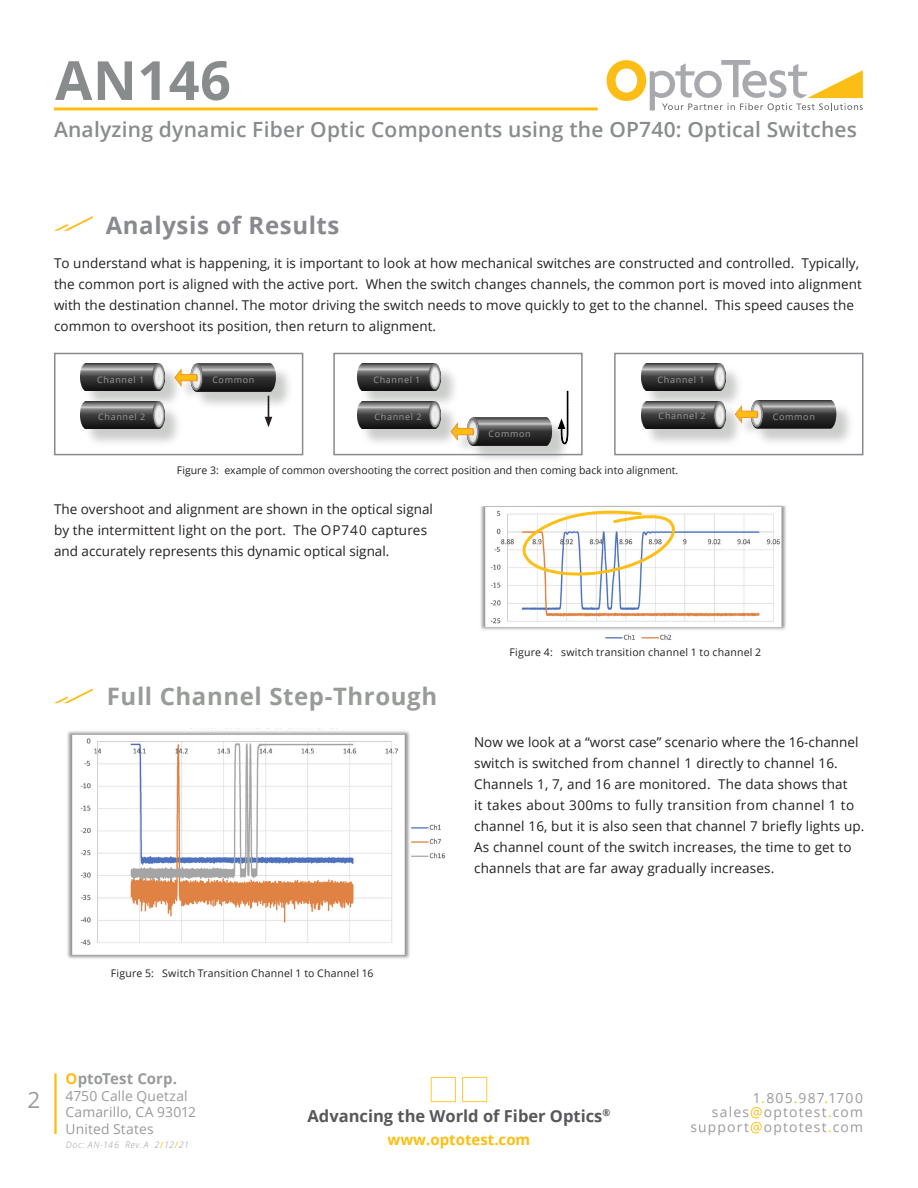
<style>
.page{position:relative;width:918px;height:1188px;background:#fff}
.page>*{position:absolute;margin:0;border:0;box-sizing:border-box;transform-origin:0 0}
.t1{font:700 54px "Open Sans";letter-spacing:.01em;color:#898c8d}
.t2{font:700 24px "Open Sans";letter-spacing:.025em;color:#989c98}
.t3{font:700 24px "Open Sans";letter-spacing:.025em;color:#898a8d}
.t4{font:22.5px "Open Sans";color:#989d97}
.t5{font:600 21px "Open Sans";letter-spacing:.01em;color:#898c8d}
.t6{font:700 16.5px "Open Sans";color:#57585a}
.t7{font:700 15px "Open Sans";color:#fdbe12}
.t8{font:700 15px "Open Sans";letter-spacing:.005em;color:#989c98}
.t9{font:13.8px/14.1px "Open Sans";letter-spacing:.085em;color:#989c98;text-align:right}
.t10{font:13.8px/16.5px "Open Sans";letter-spacing:.01em;color:#989c98}
.Copy{font:13.5px/21px "Open Sans";letter-spacing:.005em;color:#231f20}
.Copy-2{font:10.5px "Open Sans";letter-spacing:.02em;color:#231f20}
.Copy-3{font:10.5px "Open Sans";color:#231f20}
.Copy-4{font:9px "Open Sans";letter-spacing:.075em;color:#989c98}
.t11{font:italic 300 9px "Open Sans";letter-spacing:.08em;color:#989c98}
.s1{color:#fdbe12}
.s2{font-weight:400;font-style:normal;color:#fdbe12}
</style>
<div class="page">
<hr style="left:54px;top:1073px;width:3px;height:61px;background:#fdbe12">
<hr style="left:54px;top:107px;width:544px;height:3px;background:#fdbe12">
<svg style="left:607px;top:60px;width:256px;height:52px"></svg>
<div style="left:431px;top:1077px;width:25px;height:25px;background:#fff;border:1px solid #fc3"></div>
<div style="left:462px;top:1077px;width:25px;height:25px;background:#fff;border:1px solid #fc3"></div>
<img style="left:480px;top:505px;width:306px;height:135px">
<svg style="left:514px;top:506px;width:160px;height:73px"></svg>
<img style="left:67px;top:731px;width:379px;height:228px">
<svg style="left:54px;top:216px;width:39px;height:15px"></svg>
<svg style="left:54px;top:688px;width:39px;height:15px"></svg>
<div style="left:178px;top:366px;width:116px;height:44px;background:#989c98;opacity:.5"></div>
<div style="left:83px;top:366px;width:100px;height:82px;background:#989c98;opacity:.5"></div>
<img style="left:81px;top:363px;width:84px;height:28px">
<img style="left:81px;top:401px;width:84px;height:28px">
<div style="left:54px;top:353px;width:249px;height:102px;border:2px solid #898a8d"></div>
<div style="left:454px;top:420px;width:116px;height:44px;background:#989c98;opacity:.5"></div>
<div style="left:359px;top:366px;width:100px;height:82px;background:#989c98;opacity:.5"></div>
<img style="left:357px;top:363px;width:84px;height:28px">
<img style="left:357px;top:401px;width:84px;height:28px">
<div style="left:333px;top:353px;width:250px;height:102px;border:2px solid #898a8d"></div>
<div style="left:738px;top:403px;width:117px;height:44px;background:#989c98;opacity:.5"></div>
<svg style="left:743px;top:400px;width:95px;height:29px"></svg>
<div style="left:644px;top:366px;width:99px;height:82px;background:#989c98;opacity:.5"></div>
<img style="left:641px;top:363px;width:84px;height:28px">
<img style="left:641px;top:401px;width:84px;height:28px">
<div style="left:614px;top:353px;width:249px;height:102px;border:2px solid #898a8d"></div>
<svg style="left:451px;top:391px;width:118px;height:55px"></svg>
<div style="left:257px;top:389px;width:23px;height:45px;background:#fff"></div>
<svg style="left:175px;top:363px;width:103px;height:64px"></svg>
<h1 class="t1" style="left:55px;top:42px;width:177px">AN146</h1>
<h3 class="t5" style="left:54px;top:115px;width:805px">Analyzing dynamic Fiber Optic Components using the OP740: Optical Switches</h3>
<p class="t3" style="left:106px;top:209px;width:235px">Analysis of Results</p>
<p class="Copy" style="left:54px;top:252px;width:809px">To understand what is happening, it is important to look at how mechanical switches are constructed and controlled. Typically, the common port is aligned with the active port. When the switch changes channels, the common port is moved into alignment with the destination channel. The motor driving the switch needs to move quickly to get to the channel. This speed causes the common to overshoot its position, then return to alignment.</p>
<p class="Copy-4" style="left:97px;top:374px;width:49px">Channel 1</p>
<p class="Copy-4" style="left:212px;top:374px;width:44px">Common</p>
<p class="Copy-4" style="left:98px;top:411px;width:49px">Channel 2</p>
<p class="Copy-4" style="left:373px;top:374px;width:49px">Channel 1</p>
<p class="Copy-4" style="left:374px;top:411px;width:49px">Channel 2</p>
<p class="Copy-4" style="left:489px;top:428px;width:44px">Common</p>
<p class="Copy-4" style="left:658px;top:373px;width:49px">Channel 1</p>
<p class="Copy-4" style="left:659px;top:410px;width:49px">Channel 2</p>
<p class="Copy-4" style="left:773px;top:411px;width:44px">Common</p>
<p class="Copy-3" style="left:177px;top:463px;width:503px">Figure 3: example of common overshooting the correct position and then coming back into alignment.</p>
<p class="Copy" style="left:54px;top:498px;width:381px">The overshoot and alignment are shown in the optical signal by the intermittent light on the port. The OP740 captures and accurately represents this dynamic optical signal.</p>
<p class="t2" style="left:107px;top:680px;width:332px">Full Channel Step-Through</p>
<p class="Copy-2" style="left:111px;top:966px;width:264px">Figure 5: Switch Transition Channel 1 to Channel 16</p>
<p class="Copy-2" style="left:510px;top:645px;width:253px">Figure 4: switch transition channel 1 to channel 2</p>
<p class="Copy" style="left:474px;top:731px;width:392px">Now we look at a “worst case” scenario where the 16-channel switch is switched from channel 1 directly to channel 16.<br>Channels 1, 7, and 16 are monitored. The data shows that<br>it takes about 300ms to fully transition from channel 1 to channel 16, but it is also seen that channel 7 briefly lights up.<br>As channel count of the switch increases, the time to get to channels that are far away gradually increases.</p>
<h3 class="t4" style="left:27px;top:1085px;width:14px">2</h3>
<p class="t8" style="left:66px;top:1068px;width:113px"><span class="s1">O</span>ptoTest Corp.</p>
<p class="t10" style="left:66px;top:1087px;width:132px">4750 Calle Quetzal<br>Camarillo, CA 93012<br>United States</p>
<p class="t11" style="left:66px;top:1138px;width:125px">Doc: AN-146 Rev. A 2<span class="s2">/</span>12<span class="s2">/</span>21</p>
<p class="t6" style="left:308px;top:1104px;width:304px">Advancing the World of Fiber Optics<sup>®</sup></p>
<p class="t7" style="left:388px;top:1129px;width:144px">www.optotest.com</p>
<p class="t9" style="left:690px;top:1091px;width:174px">1<span class="s1">.</span>805<span class="s1">.</span>987<span class="s1">.</span>1700 sales<span class="s1">@</span>optotest<span class="s1">.</span>com support<span class="s1">@</span>optotest<span class="s1">.</span>com</p>
</div>
